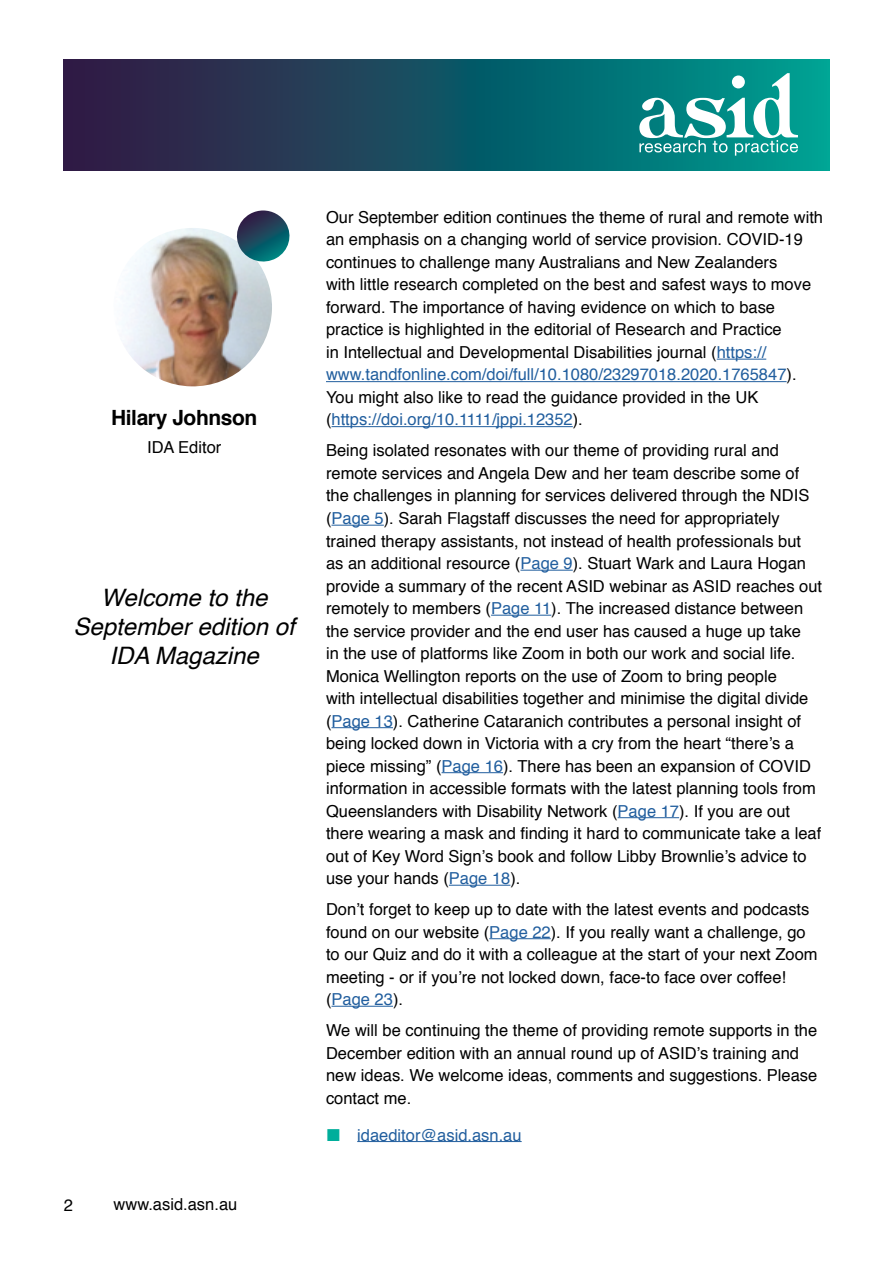
<style>
.page{position:relative;width:893px;height:1263px;background:#fff}
.page>*{position:absolute;margin:0;border:0;box-sizing:border-box;transform-origin:0 0}
.t1{font:italic 24px/28.8px "Helvetica";color:#000;text-align:center}
.t2{font:700 21px "Helvetica";letter-spacing:-.02em;color:#000}
.t3{font:16.5px/22.5px "Helvetica";color:#000}
.t4{font:16.5px "Helvetica";color:#215e9e}
.s1{color:#215e9e}
</style>
<div class="page">
<img style="left:122px;top:228px;width:150px;height:159px">
<svg style="left:233px;top:210px;width:57px;height:55px"></svg>
<svg style="left:64px;top:60px;width:765px;height:110px;background:#174e61"></svg>
<hr style="left:717px;top:359px;width:49px;height:1px;background:#215e9e">
<hr style="left:326px;top:381px;width:461px;height:1px;background:#215e9e">
<hr style="left:331px;top:426px;width:242px;height:1px;background:#215e9e">
<hr style="left:331px;top:525px;width:53px;height:1px;background:#215e9e">
<hr style="left:520px;top:570px;width:53px;height:1px;background:#215e9e">
<hr style="left:491px;top:615px;width:60px;height:1px;background:#215e9e">
<hr style="left:331px;top:727px;width:62px;height:1px;background:#215e9e">
<hr style="left:442px;top:772px;width:61px;height:1px;background:#215e9e">
<hr style="left:618px;top:817px;width:61px;height:1px;background:#215e9e">
<hr style="left:449px;top:885px;width:61px;height:1px;background:#215e9e">
<hr style="left:489px;top:938px;width:62px;height:1px;background:#215e9e">
<hr style="left:331px;top:1006px;width:62px;height:1px;background:#215e9e">
<hr style="left:357px;top:1141px;width:165px;height:1px;background:#215e9e">
<svg style="left:639px;top:73px;width:159px;height:83px"></svg>
<p class="t2" style="left:111px;top:400px;width:148px">Hilary Johnson</p>
<p class="t3" style="left:147px;top:436px;width:76px">IDA Editor</p>
<h1 class="t1" style="left:74px;top:584px;width:223px">Welcome to the<br>September edition of<br>IDA Magazine</h1>
<p class="t3" style="left:64px;top:1194px;width:11px">2</p>
<p class="t3" style="left:114px;top:1193px;width:125px">www.asid.asn.au</p>
<p class="t3" style="left:326px;top:206px;width:499px">Our September edition continues the theme of rural and remote with an emphasis on a changing world of service provision. COVID-19 continues to challenge many Australians and New Zealanders<br>with little research completed on the best and safest ways to move forward. The importance of having evidence on which to base practice is highlighted in the editorial of Research and Practice<br>in Intellectual and Developmental Disabilities journal (<span class="s1">https:// www.tandfonline.com/doi/full/10.1080/23297018.2020.1765847</span>).<br>You might also like to read the guidance provided in the UK (<span class="s1">https://doi.org/10.1111/jppi.12352</span>).</p>
<p class="t3" style="left:326px;top:440px;width:498px">Being isolated resonates with our theme of providing rural and remote services and Angela Dew and her team describe some of the challenges in planning for services delivered through the NDIS (<span class="s1">Page 5</span>). Sarah Flagstaff discusses the need for appropriately trained therapy assistants, not instead of health professionals but as an additional resource (<span class="s1">Page 9</span>). Stuart Wark and Laura Hogan provide a summary of the recent ASID webinar as ASID reaches out remotely to members (<span class="s1">Page 11</span>). The increased distance between the service provider and the end user has caused a huge up take<br>in the use of platforms like Zoom in both our work and social life.<br>Monica Wellington reports on the use of Zoom to bring people<br>with intellectual disabilities together and minimise the digital divide (<span class="s1">Page 13</span>). Catherine Cataranich contributes a personal insight of being locked down in Victoria with a cry from the heart “there’s a piece missing” (<span class="s1">Page 16</span>). There has been an expansion of COVID information in accessible formats with the latest planning tools from Queenslanders with Disability Network (<span class="s1">Page 17</span>). If you are out there wearing a mask and finding it hard to communicate take a leaf out of Key Word Sign’s book and follow Libby Brownlie’s advice to use your hands (<span class="s1">Page 18</span>).</p>
<p class="t3" style="left:326px;top:898px;width:493px">Don’t forget to keep up to date with the latest events and podcasts found on our website (<span class="s1">Page 22</span>). If you really want a challenge, go to our Quiz and do it with a colleague at the start of your next Zoom meeting - or if you’re not locked down, face-to face over coffee! (<span class="s1">Page 23</span>).</p>
<p class="t3" style="left:326px;top:1020px;width:493px">We will be continuing the theme of providing remote supports in the December edition with an annual round up of ASID’s training and new ideas. We welcome ideas, comments and suggestions. Please contact me.</p>
<p class="t4" style="left:357px;top:1122px;width:166px">idaeditor@asid.asn.au</p>
</div>
